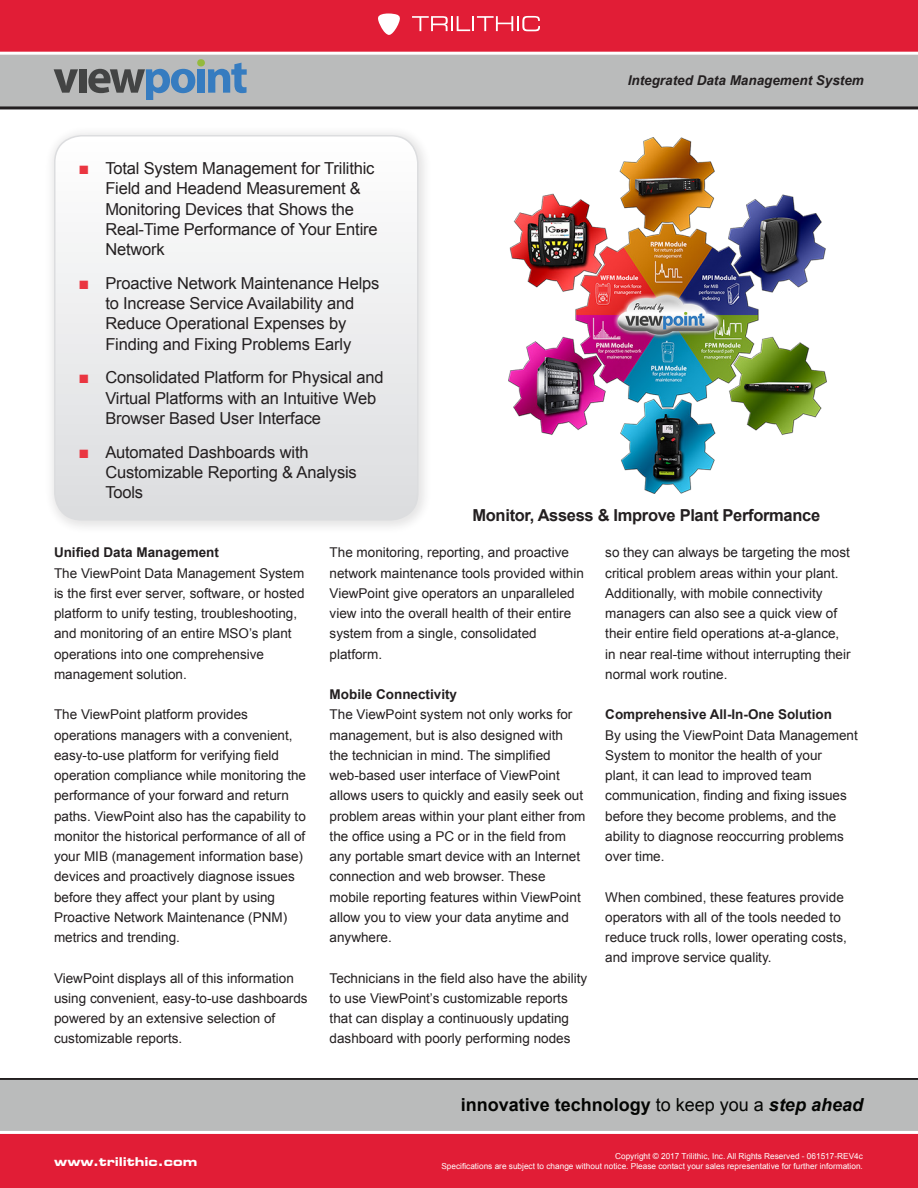
<style>
.page{position:relative;width:918px;height:1188px;background:#fff}
.page>*{position:absolute;margin:0;border:0;box-sizing:border-box;transform-origin:0 0}
.t1{font:700 18px "Arial";color:#040503}
.t2{font:16.5px/20.2px "Arial";letter-spacing:-.01em;color:#231f20}
.Pull_Quote_Header{font:700 16.5px "Arial";letter-spacing:-.02em;color:#231f20}
.Body_Copy{font:13.5px/20.2px "Arial";color:#231f20}
.Body_Copy-2{font:700 13.5px "Arial";color:#231f20}
.t3{font:italic 700 13.5px "Arial";color:#231f20}
.t4{font:700 expanded 12px "Square 721 BT";color:#fff}
.Bulleted_List{font:8.25px "Arial";color:#fff}
.s1{font-size:18px;color:#ea3641}
.s2{font-weight:400}
.s3{font-style:italic}
</style>
<div class="page">
<div style="left:0;top:0;width:918px;height:54px;background:#e11d36"></div>
<div style="left:0;top:54px;width:918px;height:54px;background:#babbbb"></div>
<hr style="left:0;top:52px;width:918px;height:3px;background:#fff">
<hr style="left:0;top:106px;width:918px;height:3px;background:#231f20">
<svg style="left:412px;top:16px;width:128px;height:15px"></svg>
<svg style="left:378px;top:13px;width:22px;height:22px"></svg>
<div style="left:0;top:1132px;width:918px;height:56px;background:#e11d36"></div>
<div style="left:0;top:1078px;width:918px;height:54px;background:#babbbb"></div>
<hr style="left:0;top:1131px;width:918px;height:3px;background:#fff">
<hr style="left:0;top:1078px;width:918px;height:2px;background:#231f20">
<svg style="left:54px;top:69px;width:24px;height:24px"></svg>
<div style="left:79px;top:69px;width:7px;height:24px;background:#434444"></div>
<svg style="left:88px;top:69px;width:107px;height:30px"></svg>
<div style="left:197px;top:69px;width:8px;height:24px;background:#367cc0"></div>
<svg style="left:208px;top:63px;width:39px;height:30px"></svg>
<div style="left:197px;top:59px;width:8px;height:7px;background:#94ba3d;border-radius:50%"></div>
<div style="left:44px;top:125px;width:388px;height:410px;background:#231f20;opacity:.12"></div>
<svg style="left:55px;top:136px;width:363px;height:384px"></svg>
<div style="left:54px;top:135px;width:364px;height:386px;border:2px solid #dcdddf;border-radius:27px"></div>
<img style="left:508px;top:138px;width:319px;height:356px">
<p class="t2" style="left:105px;top:158px;width:274px;text-indent:-27px"><span class="s1">■</span> Total System Management for Trilithic<br>Field and Headend Measurement &amp;<br>Monitoring Devices that Shows the<br>Real-Time Performance of Your Entire<br>Network</p>
<p class="t2" style="left:78px;top:273px;width:303px;text-align:center"><span class="s1">■</span> Proactive Network Maintenance Helps to Increase Service Availability and Reduce Operational Expenses by<br>Finding and Fixing Problems Early</p>
<p class="t2" style="left:105px;top:367px;width:280px;text-indent:-27px"><span class="s1">■</span> Consolidated Platform for Physical and<br>Virtual Platforms with an Intuitive Web<br>Browser Based User Interface</p>
<p class="t2" style="left:105px;top:442px;width:253px;text-indent:-27px"><span class="s1">■</span> Automated Dashboards with<br>Customizable Reporting &amp; Analysis<br>Tools</p>
<p class="t3" style="left:628px;top:71px;width:238px">Integrated Data Management System</p>
<p class="Pull_Quote_Header" style="left:472px;top:503px;width:349px">Monitor, Assess &amp; Improve Plant Performance</p>
<p class="Body_Copy-2" style="left:54px;top:543px;width:167px">Unified Data Management</p>
<p class="Body_Copy" style="left:54px;top:563px;width:252px">The ViewPoint Data Management System is the first ever server, software, or hosted platform to unify testing, troubleshooting, and monitoring of an entire MSO’s plant operations into one comprehensive management solution.</p>
<p class="Body_Copy" style="left:54px;top:704px;width:254px">The ViewPoint platform provides operations managers with a convenient, easy-to-use platform for verifying field operation compliance while monitoring the performance of your forward and return paths. ViewPoint also has the capability to monitor the historical performance of all of your MIB (management information base) devices and proactively diagnose issues before they affect your plant by using Proactive Network Maintenance (PNM) metrics and trending.</p>
<p class="Body_Copy" style="left:54px;top:968px;width:255px">ViewPoint displays all of this information using convenient, easy-to-use dashboards powered by an extensive selection of customizable reports.</p>
<p class="t4" style="left:54px;top:1155px;width:145px">www.trilithic.com</p>
<p class="Body_Copy" style="left:330px;top:542px;width:256px">The monitoring, reporting, and proactive network maintenance tools provided within ViewPoint give operators an unparalleled view into the overall health of their entire system from a single, consolidated platform.</p>
<p class="Body_Copy-2" style="left:330px;top:685px;width:129px">Mobile Connectivity</p>
<p class="Body_Copy" style="left:330px;top:704px;width:257px">The ViewPoint system not only works for management, but is also designed with<br>the technician in mind. The simplified web-based user interface of ViewPoint allows users to quickly and easily seek out problem areas within your plant either from the office using a PC or in the field from any portable smart device with an Internet connection and web browser. These mobile reporting features within ViewPoint allow you to view your data anytime and anywhere.</p>
<p class="Body_Copy" style="left:330px;top:968px;width:259px">Technicians in the field also have the ability to use ViewPoint’s customizable reports that can display a continuously updating dashboard with poorly performing nodes</p>
<p class="Body_Copy" style="left:605px;top:542px;width:246px">so they can always be targeting the most critical problem areas within your plant.</p>
<p class="Body_Copy" style="left:605px;top:583px;width:247px">Additionally, with mobile connectivity managers can also see a quick view of their entire field operations at-a-glance, in near real-time without interrupting their normal work routine.</p>
<p class="Body_Copy-2" style="left:605px;top:705px;width:228px">Comprehensive All-In-One Solution</p>
<p class="Body_Copy" style="left:605px;top:725px;width:254px">By using the ViewPoint Data Management System to monitor the health of your plant, it can lead to improved team communication, finding and fixing issues before they become problems, and the ability to diagnose reoccurring problems over time.</p>
<p class="Body_Copy" style="left:605px;top:887px;width:243px">When combined, these features provide operators with all of the tools needed to reduce truck rolls, lower operating costs, and improve service quality.</p>
<h1 class="t1" style="left:461px;top:1093px;width:404px">innovative technology <span class="s2">to keep you a</span> <span class="s3">step ahead</span></h1>
<p class="Bulleted_List" style="left:615px;top:1151px;width:249px">Copyright © 2017 Trilithic, Inc. All Rights Reserved - 061517-REV4c</p>
<p class="Bulleted_List" style="left:441px;top:1160px;width:423px">Specifications are subject to change without notice. Please contact your sales representative for further information.</p>
</div>
